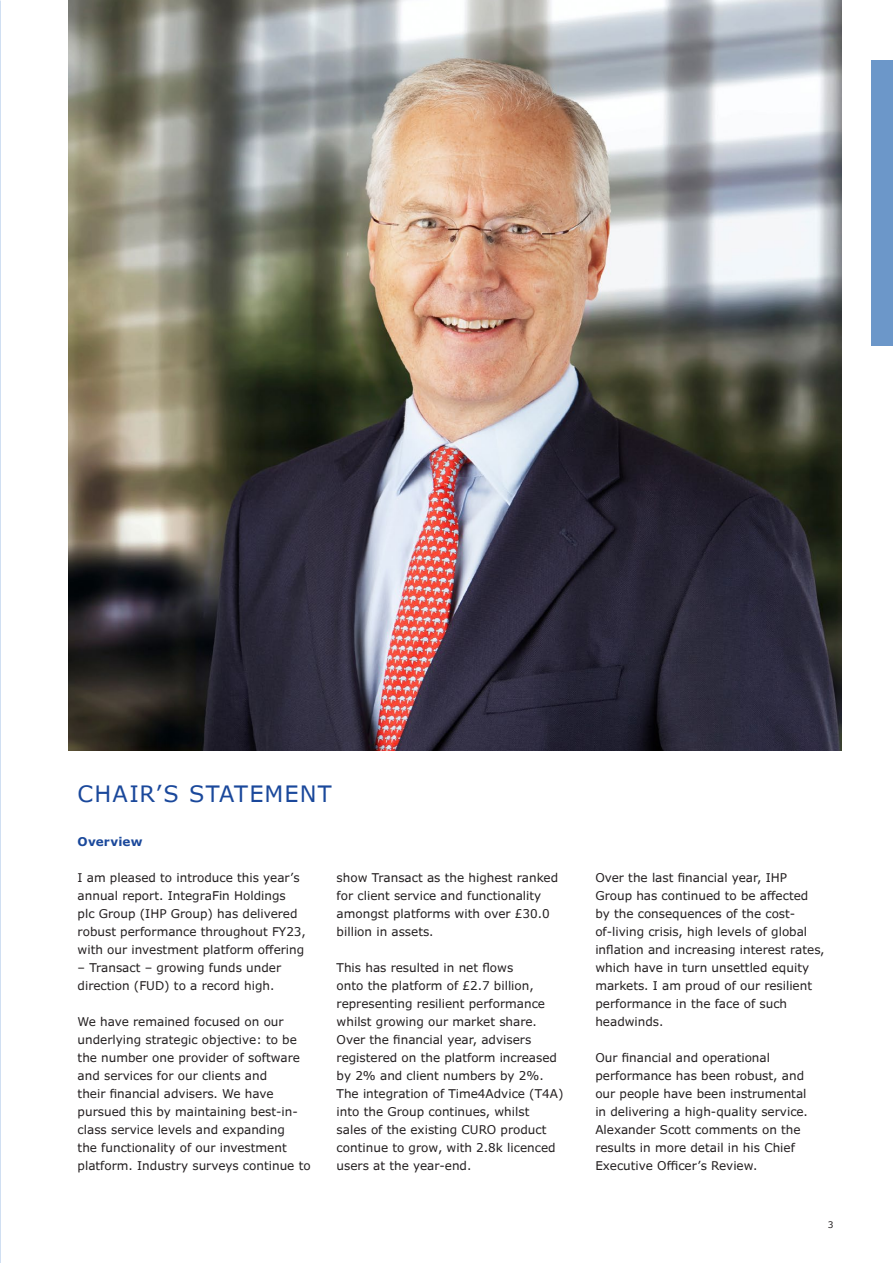
<style>
.page{position:relative;width:893px;height:1263px;background:#fff}
.page>*{position:absolute;margin:0;border:0;box-sizing:border-box;transform-origin:0 0}
.t1{font:22.5px "Verdana Pro";letter-spacing:.045em;color:#1a489b}
.Body_copy{font:12px/18px "Verdana Pro";color:#231f20}
.H1_paragraph_header{font:700 12px "Verdana Pro";letter-spacing:.01em;color:#1a489b}
.t2{font:9px "Verdana Pro";color:#231f20}
</style>
<div class="page">
<div style="left:872px;top:60px;width:21px;height:285px;background:#6c97c9"></div>
<img style="left:0;top:0;width:1px;height:1263px">
<img style="left:68px;top:0;width:774px;height:750px">
<p class="t1" style="left:78px;top:779px;width:256px">CHAIR’S STATEMENT</p>
<p class="H1_paragraph_header" style="left:78px;top:834px;width:66px">Overview</p>
<p class="Body_copy" style="left:78px;top:869px;width:230px">I am pleased to introduce this year’s annual report. IntegraFin Holdings<br>plc Group (IHP Group) has delivered robust performance throughout FY23, with our investment platform offering</p>
<p class="Body_copy" style="left:78px;top:959px;width:205px">– Transact – growing funds under direction (FUD) to a record high.</p>
<p class="Body_copy" style="left:78px;top:1013px;width:235px">We have remained focused on our underlying strategic objective: to be the number one provider of software and services for our clients and<br>their financial advisers. We have pursued this by maintaining best-in&shy;class service levels and expanding<br>the functionality of our investment platform. Industry surveys continue to</p>
<p class="Body_copy" style="left:337px;top:869px;width:223px">show Transact as the highest ranked for client service and functionality amongst platforms with over £30.0 billion in assets.</p>
<p class="Body_copy" style="left:337px;top:959px;width:228px">This has resulted in net flows<br>onto the platform of £2.7 billion, representing resilient performance whilst growing our market share.<br>Over the financial year, advisers registered on the platform increased by 2% and client numbers by 2%.<br>The integration of Time4Advice (T4A) into the Group continues, whilst<br>sales of the existing CURO product continue to grow, with 2.8k licenced users at the year-end.</p>
<p class="Body_copy" style="left:595px;top:869px;width:231px">Over the last financial year, IHP<br>Group has continued to be affected by the consequences of the cost&shy;of-living crisis, high levels of global inflation and increasing interest rates, which have in turn unsettled equity markets. I am proud of our resilient performance in the face of such headwinds.</p>
<p class="Body_copy" style="left:595px;top:1049px;width:214px">Our financial and operational performance has been robust, and our people have been instrumental in delivering a high-quality service.<br>Alexander Scott comments on the results in more detail in his Chief Executive Officer’s Review.</p>
<p class="t2" style="left:828px;top:1219px;width:7px">3</p>
</div>
